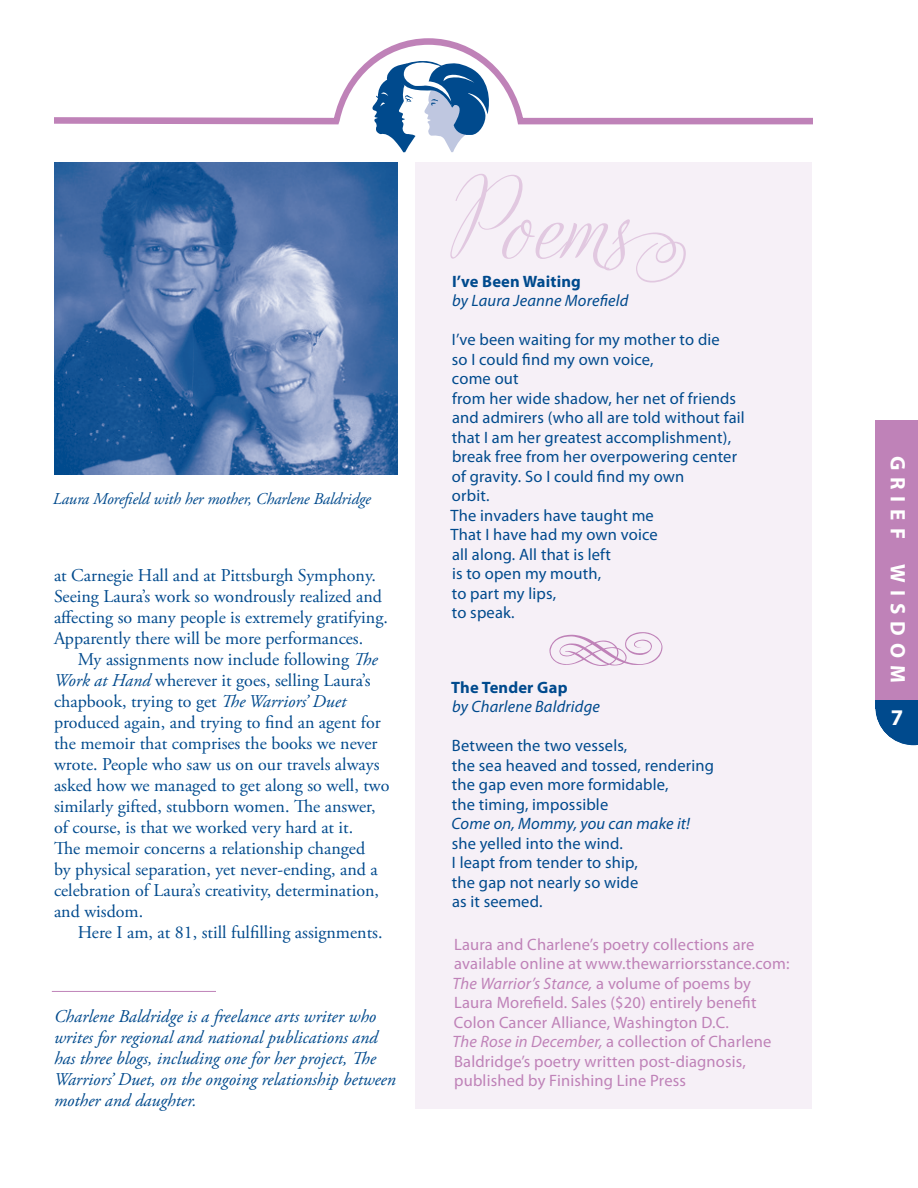
<style>
.page{position:relative;width:918px;height:1188px;background:#fff}
.page>*{position:absolute;margin:0;border:0;box-sizing:border-box;transform-origin:0 0}
.pinksubhead{font:108px "Adios Script Pro";letter-spacing:.01em;color:#e1c8e0}
.pinksubhead-2{font:77.7px "Nymphette";color:#bf82b8}
.t1{font:700 22.5px "Myriad Pro";color:#fff}
.t2{font:700 21px "Myriad Pro";letter-spacing:.33em;color:#fff}
.TEXTINDENTED{font:18px/21px "Adobe Garamond Pro";color:#004a8d}
.TEXTINDENTED-2{font:italic 18px/21px "Adobe Garamond Pro";color:#004a8d}
.pinksubhead-3{font:16.5px "Myriad Pro";letter-spacing:.01em;color:#004a8d}
.pinksubhead-4{font:16.5px/19.5px "Myriad Pro";letter-spacing:.01em;color:#bf82b8}
.pinksubhead-5{font:italic 16.5px "Myriad Pro";letter-spacing:.01em;color:#004a8d}
.TEXTINDENTED-3{font:italic 16.5px "Adobe Garamond Pro";letter-spacing:-.01em;color:#004a8d}
.pinksubhead-6{font:700 16.5px "Myriad Pro";letter-spacing:.01em;color:#004a8d}
.s1{font-style:italic}
</style>
<div class="page">
<svg style="left:376px;top:128px;width:106px;height:24px"></svg>
<svg style="left:54px;top:38px;width:759px;height:90px"></svg>
<div style="left:415px;top:162px;width:397px;height:946px;background:#f6f0f7"></div>
<svg style="left:875px;top:670px;width:43px;height:75px"></svg>
<div style="left:876px;top:420px;width:42px;height:284px;background:#bf82b8"></div>
<div style="left:876px;top:700px;width:42px;height:9px;background:#004a8d"></div>
<img style="left:54px;top:163px;width:343px;height:311px">
<hr style="left:52px;top:991px;width:164px;height:1px;background:#bf82b8">
<p class="TEXTINDENTED-3" style="left:53px;top:489px;width:319px">Laura Morefield with her mother, Charlene Baldridge</p>
<p class="TEXTINDENTED" style="left:54px;top:566px;width:335px">at Carnegie Hall and at Pittsburgh Symphony.<br>Seeing Laura’s work so wondrously realized and affecting so many people is extremely gratifying.<br>Apparently there will be more performances.</p>
<p class="TEXTINDENTED" style="left:54px;top:650px;width:337px;text-indent:24px">My assignments now include following <span class="s1">The Work at Hand</span> wherever it goes, selling Laura’s chapbook, trying to get <span class="s1">The Warriors’ Duet </span>produced again, and trying to find an agent for the memoir that comprises the books we never wrote. People who saw us on our travels always asked how we managed to get along so well, two similarly gifted, stubborn women. The answer, of course, is that we worked very hard at it.<br>The memoir concerns a relationship changed<br>by physical separation, yet never-ending, and a celebration of Laura’s creativity, determination, and wisdom.</p>
<p class="TEXTINDENTED" style="left:78px;top:923px;width:306px">Here I am, at 81, still fulfilling assignments.</p>
<p class="TEXTINDENTED-2" style="left:54px;top:1006px;width:343px">Charlene Baldridge is a freelance arts writer who writes for regional and national publications and has three blogs, including one for her project, The Warriors’ Duet, on the ongoing relationship between mother and daughter.</p>
<p class="pinksubhead" style="left:450px;top:157px;width:241px">Poems</p>
<p class="pinksubhead-6" style="left:452px;top:270px;width:130px">I’ve Been Waiting</p>
<p class="pinksubhead-5" style="left:452px;top:290px;width:178px">by Laura Jeanne Morefield</p>
<p class="pinksubhead-3" style="left:452px;top:329px;width:269px">I’ve been waiting for my mother to die</p>
<p class="pinksubhead-3" style="left:452px;top:349px;width:203px">so I could find my own voice,</p>
<p class="pinksubhead-3" style="left:452px;top:368px;width:68px">come out</p>
<p class="pinksubhead-3" style="left:452px;top:388px;width:285px">from her wide shadow, her net of friends</p>
<p class="pinksubhead-3" style="left:452px;top:407px;width:294px">and admirers (who all are told without fail</p>
<p class="pinksubhead-3" style="left:452px;top:427px;width:281px">that I am her greatest accomplishment),</p>
<p class="pinksubhead-3" style="left:452px;top:446px;width:287px">break free from her overpowering center</p>
<p class="pinksubhead-3" style="left:452px;top:466px;width:234px">of gravity. So I could find my own</p>
<p class="pinksubhead-3" style="left:452px;top:485px;width:39px">orbit.</p>
<p class="pinksubhead-3" style="left:451px;top:505px;width:205px">The invaders have taught me</p>
<p class="pinksubhead-3" style="left:451px;top:524px;width:209px">That I have had my own voice</p>
<p class="pinksubhead-3" style="left:452px;top:544px;width:160px">all along. All that is left</p>
<p class="pinksubhead-3" style="left:452px;top:563px;width:151px">is to open my mouth,</p>
<p class="pinksubhead-3" style="left:452px;top:583px;width:106px">to part my lips,</p>
<p class="pinksubhead-3" style="left:452px;top:602px;width:64px">to speak.</p>
<p class="pinksubhead-2" style="left:548px;top:606px;width:118px">f</p>
<p class="pinksubhead-6" style="left:451px;top:677px;width:118px">The Tender Gap</p>
<p class="pinksubhead-5" style="left:452px;top:697px;width:149px">by Charlene Baldridge</p>
<p class="pinksubhead-3" style="left:452px;top:736px;width:177px">Between the two vessels,</p>
<p class="pinksubhead-3" style="left:452px;top:755px;width:264px">the sea heaved and tossed, rendering</p>
<p class="pinksubhead-3" style="left:452px;top:775px;width:218px">the gap even more formidable,</p>
<p class="pinksubhead-3" style="left:452px;top:794px;width:158px">the timing, impossible</p>
<p class="pinksubhead-5" style="left:451px;top:814px;width:240px">Come on, Mommy, you can make it!</p>
<p class="pinksubhead-3" style="left:452px;top:833px;width:173px">she yelled into the wind.</p>
<p class="pinksubhead-3" style="left:452px;top:853px;width:187px">I leapt from tender to ship,</p>
<p class="pinksubhead-3" style="left:452px;top:872px;width:188px">the gap not nearly so wide</p>
<p class="pinksubhead-3" style="left:452px;top:892px;width:92px">as it seemed.</p>
<p class="pinksubhead-4" style="left:454px;top:934px;width:337px">Laura and Charlene’s poetry collections are available online at www.thewarriorsstance.com:</p>
<p class="pinksubhead-4" style="left:453px;top:973px;width:305px"><span class="s1">The Warrior’s Stance,</span> a volume of poems by<br>Laura Morefield. Sales ($20) entirely benefit<br>Colon Cancer Alliance, Washington D.C.</p>
<p class="pinksubhead-4" style="left:453px;top:1032px;width:320px"><span class="s1">The Rose in December,</span> a collection of Charlene<br>Baldridge’s poetry written post-diagnosis, published by Finishing Line Press</p>
<p class="t2" style="left:912px;top:456px;width:228px;rotate:90deg">GRIEF WISDOM</p>
<p class="t1" style="left:891px;top:703px;width:14px">7</p>
</div>
